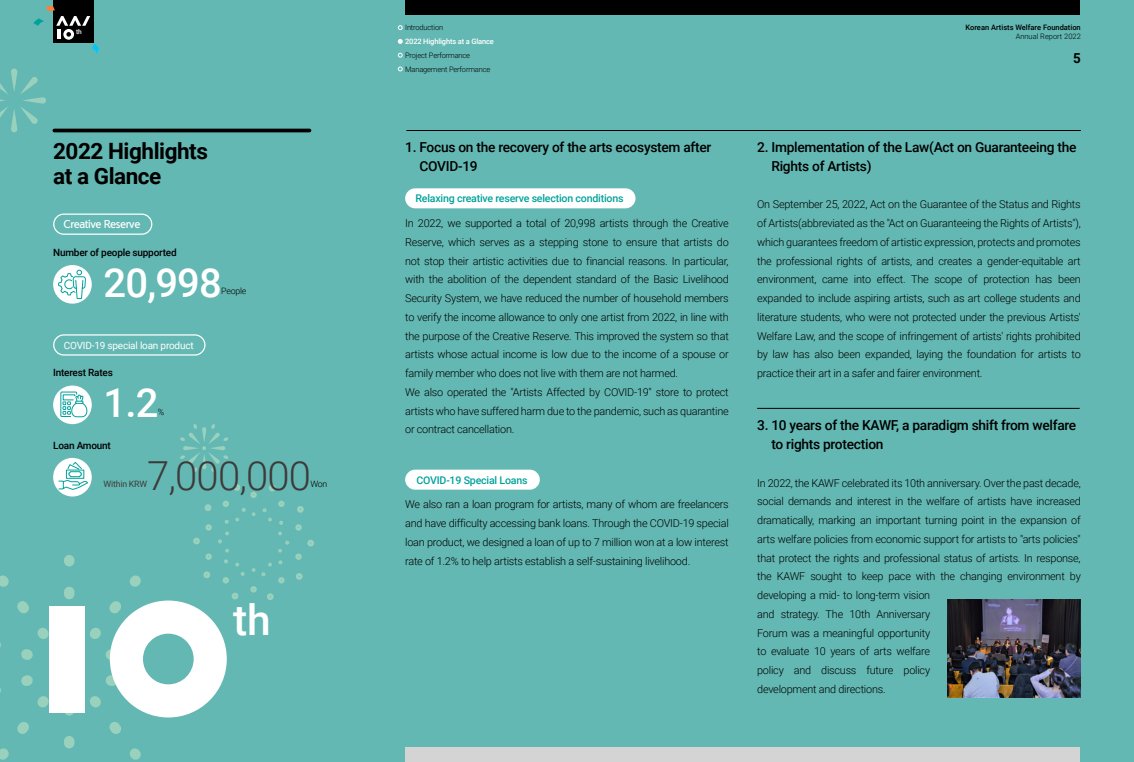
<style>
.page{position:relative;width:1134px;height:762px;background:#63b8b3}
.page>*{position:absolute;margin:0;border:0;box-sizing:border-box;transform-origin:0 0}
.t1{font:500 42.5px "Roboto";color:#fff}
.t2{font:500 40px "Roboto";color:#fff}
.t3{font:300 40px "Roboto";letter-spacing:-.02em;color:#3e3a39}
.t4{font:700 22.5px/25px "Roboto";letter-spacing:-.02em;color:#000}
.t5{font:500 13.75px/18.8px "Roboto";letter-spacing:-.02em;color:#000}
.t6{font:700 13.75px "Roboto";color:#000}
.t7{font:300 10.88px/18.8px "Roboto";letter-spacing:-.02em;color:#000}
.t8{font:500 10.62px "Roboto";letter-spacing:-.02em;color:#00a29b}
.t9{font:500 10px "Roboto";letter-spacing:-.02em;color:#000}
.t10{font:10px "Roboto";letter-spacing:-.02em;color:#fff}
.t11{font:10px "Yoon Gothic Pro 770";letter-spacing:-.04em;color:#fff}
.t12{font:300 8.75px "Roboto";letter-spacing:-.02em;color:#000}
.t13{font:8.75px "Roboto";letter-spacing:-.02em;color:#3e3a39}
.t14{font:300 7.5px/13.8px "Roboto";letter-spacing:-.02em;color:#000}
.t15{font:500 7.5px "Roboto";color:#000}
.t16{font:500 7.5px "Roboto";letter-spacing:-.02em;color:#fff}
.t17{font:300 7.5px "Roboto";color:#000}
.t18{font:500 6.62px "Roboto";color:#fff}
</style>
<div class="page">
<hr style="left:54px;top:129px;width:255px;height:3px;background:#000">
<hr style="left:406px;top:130px;width:675px;height:1px;background:#000">
<div style="left:405px;top:0;width:675px;height:14px;background:#000"></div>
<div style="left:53px;top:0;width:40px;height:43px;background:#000"></div>
<svg style="left:33px;top:5px;width:66px;height:49px"></svg>
<svg style="left:398px;top:53px;width:4px;height:4px"></svg>
<svg style="left:398px;top:39px;width:4px;height:5px"></svg>
<svg style="left:398px;top:26px;width:4px;height:4px"></svg>
<svg style="left:398px;top:67px;width:4px;height:4px"></svg>
<svg style="left:11px;top:69px;width:6px;height:23px"></svg>
<svg style="left:11px;top:109px;width:6px;height:23px"></svg>
<svg style="left:20px;top:106px;width:18px;height:18px"></svg>
<svg style="left:22px;top:97px;width:24px;height:7px"></svg>
<svg style="left:0;top:83px;width:8px;height:35px"></svg>
<svg style="left:20px;top:77px;width:18px;height:17px"></svg>
<svg style="left:180px;top:424px;width:49px;height:48px"></svg>
<svg style="left:183px;top:446px;width:16px;height:4px"></svg>
<svg style="left:210px;top:446px;width:15px;height:4px"></svg>
<svg style="left:267px;top:593px;width:7px;height:7px"></svg>
<svg style="left:233px;top:484px;width:8px;height:7px"></svg>
<svg style="left:269px;top:485px;width:7px;height:7px"></svg>
<svg style="left:203px;top:571px;width:7px;height:7px"></svg>
<svg style="left:297px;top:506px;width:7px;height:7px"></svg>
<svg style="left:193px;top:538px;width:7px;height:6px"></svg>
<svg style="left:307px;top:540px;width:7px;height:6px"></svg>
<svg style="left:205px;top:504px;width:7px;height:7px"></svg>
<svg style="left:296px;top:573px;width:7px;height:7px"></svg>
<svg style="left:250px;top:586px;width:7px;height:6px"></svg>
<svg style="left:250px;top:491px;width:7px;height:7px"></svg>
<svg style="left:223px;top:577px;width:6px;height:6px"></svg>
<svg style="left:278px;top:501px;width:7px;height:6px"></svg>
<svg style="left:205px;top:553px;width:7px;height:7px"></svg>
<svg style="left:295px;top:524px;width:7px;height:7px"></svg>
<svg style="left:205px;top:524px;width:7px;height:7px"></svg>
<svg style="left:295px;top:553px;width:7px;height:7px"></svg>
<svg style="left:222px;top:501px;width:7px;height:6px"></svg>
<svg style="left:278px;top:577px;width:7px;height:6px"></svg>
<svg style="left:261px;top:572px;width:4px;height:4px"></svg>
<svg style="left:242px;top:508px;width:4px;height:4px"></svg>
<svg style="left:240px;top:572px;width:5px;height:4px"></svg>
<svg style="left:262px;top:508px;width:5px;height:4px"></svg>
<svg style="left:224px;top:559px;width:4px;height:5px"></svg>
<svg style="left:279px;top:521px;width:4px;height:4px"></svg>
<svg style="left:225px;top:520px;width:4px;height:4px"></svg>
<svg style="left:278px;top:560px;width:5px;height:4px"></svg>
<svg style="left:252px;top:568px;width:3px;height:4px"></svg>
<svg style="left:252px;top:512px;width:3px;height:4px"></svg>
<svg style="left:235px;top:563px;width:4px;height:3px"></svg>
<svg style="left:268px;top:518px;width:4px;height:4px"></svg>
<svg style="left:225px;top:549px;width:4px;height:4px"></svg>
<svg style="left:278px;top:531px;width:4px;height:4px"></svg>
<svg style="left:218px;top:531px;width:11px;height:12px"></svg>
<svg style="left:278px;top:541px;width:11px;height:12px"></svg>
<svg style="left:235px;top:518px;width:4px;height:3px"></svg>
<svg style="left:268px;top:563px;width:4px;height:3px"></svg>
<div style="left:64px;top:736px;width:10px;height:12px;background:#99d1bd;border-radius:5px"></div>
<svg style="left:64px;top:704px;width:10px;height:11px"></svg>
<div style="left:64px;top:587px;width:10px;height:12px;background:#99d1bd;border-radius:5px"></div>
<div style="left:64px;top:555px;width:10px;height:11px;background:#99d1bd;border-radius:5px"></div>
<svg style="left:0;top:748px;width:9px;height:12px"></svg>
<svg style="left:17px;top:722px;width:12px;height:12px"></svg>
<svg style="left:37px;top:696px;width:12px;height:12px"></svg>
<svg style="left:129px;top:575px;width:12px;height:12px"></svg>
<svg style="left:21px;top:675px;width:12px;height:11px"></svg>
<svg style="left:21px;top:649px;width:12px;height:11px"></svg>
<svg style="left:0;top:575px;width:9px;height:12px"></svg>
<svg style="left:17px;top:601px;width:12px;height:13px"></svg>
<svg style="left:37px;top:628px;width:12px;height:11px"></svg>
<svg style="left:129px;top:748px;width:12px;height:12px"></svg>
<div style="left:405px;top:188px;width:230px;height:20px;background:#fff;border-radius:10px"></div>
<div style="left:405px;top:470px;width:135px;height:20px;background:#fff;border-radius:10px"></div>
<div style="left:53px;top:385px;width:39px;height:39px;background:#fff;border-radius:50%"></div>
<div style="left:53px;top:334px;width:153px;height:22px;border:1px solid #fff;border-radius:10px"></div>
<svg style="left:60px;top:391px;width:28px;height:27px"></svg>
<div style="left:53px;top:458px;width:39px;height:38px;background:#fff;border-radius:50%"></div>
<svg style="left:58px;top:461px;width:31px;height:29px"></svg>
<div style="left:53px;top:265px;width:39px;height:39px;background:#fff;border-radius:50%"></div>
<svg style="left:58px;top:216px;width:30px;height:140px"></svg>
<div style="left:53px;top:213px;width:99px;height:22px;border:1px solid #fff;border-radius:10px"></div>
<hr style="left:757px;top:408px;width:323px;height:1px;background:#000">
<img style="left:948px;top:599px;width:133px;height:99px">
<div style="left:405px;top:748px;width:675px;height:14px;background:#d4d4d5"></div>
<div style="left:50px;top:606px;width:35px;height:106px;background:#fff"></div>
<svg style="left:90px;top:593px;width:149px;height:141px"></svg>
<p class="t18" style="left:76px;top:27px;width:7px">th</p>
<h3 class="t4" style="left:53px;top:137px;width:156px">2022 Highlights at a Glance</h3>
<p class="t11" style="left:63px;top:217px;width:78px">Creative Reserve</p>
<p class="t9" style="left:53px;top:245px;width:125px">Number of people supported</p>
<h2 class="t2" style="left:104px;top:255px;width:120px">20,998</h2>
<p class="t12" style="left:221px;top:285px;width:27px">People</p>
<p class="t10" style="left:64px;top:338px;width:131px">COVID-19 special loan product</p>
<p class="t9" style="left:53px;top:366px;width:61px">Interest Rates</p>
<h2 class="t2" style="left:104px;top:375px;width:57px">1.2</h2>
<p class="t12" style="left:158px;top:405px;width:8px">%</p>
<p class="t9" style="left:53px;top:438px;width:59px">Loan Amount</p>
<p class="t13" style="left:104px;top:478px;width:45px">Within KRW</p>
<h2 class="t3" style="left:147px;top:447px;width:165px">7,000,000</h2>
<p class="t12" style="left:310px;top:478px;width:19px">Won</p>
<h1 class="t1" style="left:233px;top:590px;width:39px">th</h1>
<p class="t14" style="left:405px;top:21px;width:40px">Introduction</p>
<p class="t16" style="left:405px;top:36px;width:90px">2022 Highlights at a Glance</p>
<p class="t14" style="left:405px;top:48px;width:87px">Project Performance<br>Management Performance</p>
<p class="t5" style="left:419px;top:137px;width:294px;text-indent:-14px">1. Focus on the recovery of the arts ecosystem after<br>COVID-19</p>
<p class="t8" style="left:415px;top:191px;width:210px">Relaxing creative reserve selection conditions</p>
<p class="t7" style="left:405px;top:213px;width:325px">In 2022, we supported a total of 20,998 artists through the Creative Reserve, which serves as a stepping stone to ensure that artists do not stop their artistic activities due to financial reasons. In particular, with the abolition of the dependent standard of the Basic Livelihood Security System, we have reduced the number of household members to verify the income allowance to only one artist from 2022, in line with the purpose of the Creative Reserve. This improved the system so that artists whose actual income is low due to the income of a spouse or family member who does not live with them are not harmed.<br>We also operated the "Artists Affected by COVID-19" store to protect artists who have suffered harm due to the pandemic, such as quarantine or contract cancellation.</p>
<p class="t8" style="left:416px;top:472px;width:113px">COVID-19 Special Loans</p>
<p class="t7" style="left:405px;top:495px;width:325px;text-align:justify">We also ran a loan program for artists, many of whom are freelancers and have difficulty accessing bank loans. Through the COVID-19 special loan product, we designed a loan of up to 7 million won at a low interest rate of 1.2% to help artists establish a self-sustaining livelihood.</p>
<p class="t15" style="left:965px;top:23px;width:117px">Korean Artists Welfare Foundation</p>
<p class="t17" style="left:1016px;top:31px;width:67px">Annual Report 2022</p>
<p class="t6" style="left:1073px;top:49px;width:9px">5</p>
<p class="t5" style="left:771px;top:137px;width:306px;text-indent:-14px">2. Implementation of the Law(Act on Guaranteeing the<br>Rights of Artists)</p>
<p class="t7" style="left:757px;top:195px;width:325px;text-align:justify">On September 25, 2022, Act on the Guarantee of the Status and Rights of Artists(abbreviated as the "Act on Guaranteeing the Rights of Artists"), which guarantees freedom of artistic expression, protects and promotes the professional rights of artists, and creates a gender-equitable art environment, came into effect. The scope of protection has been expanded to include aspiring artists, such as art college students and literature students, who were not protected under the previous Artists' Welfare Law, and the scope of infringement of artists' rights prohibited by law has also been expanded, laying the foundation for artists to practice their art in a safer and fairer environment.</p>
<p class="t5" style="left:771px;top:415px;width:306px;text-indent:-14px">3. 10 years of the KAWF, a paradigm shift from welfare to rights protection</p>
<p class="t7" style="left:757px;top:473px;width:325px">In 2022, the KAWF celebrated its 10th anniversary. Over the past decade, social demands and interest in the welfare of artists have increased dramatically, marking an important turning point in the expansion of arts welfare policies from economic support for artists to "arts policies" that protect the rights and professional status of artists. In response, the KAWF sought to keep pace with the changing environment by developing a mid- to long-term vision<br>and strategy. The 10th Anniversary<br>Forum was a meaningful opportunity<br>to evaluate 10 years of arts welfare<br>policy and discuss future policy<br>development and directions.</p>
</div>
